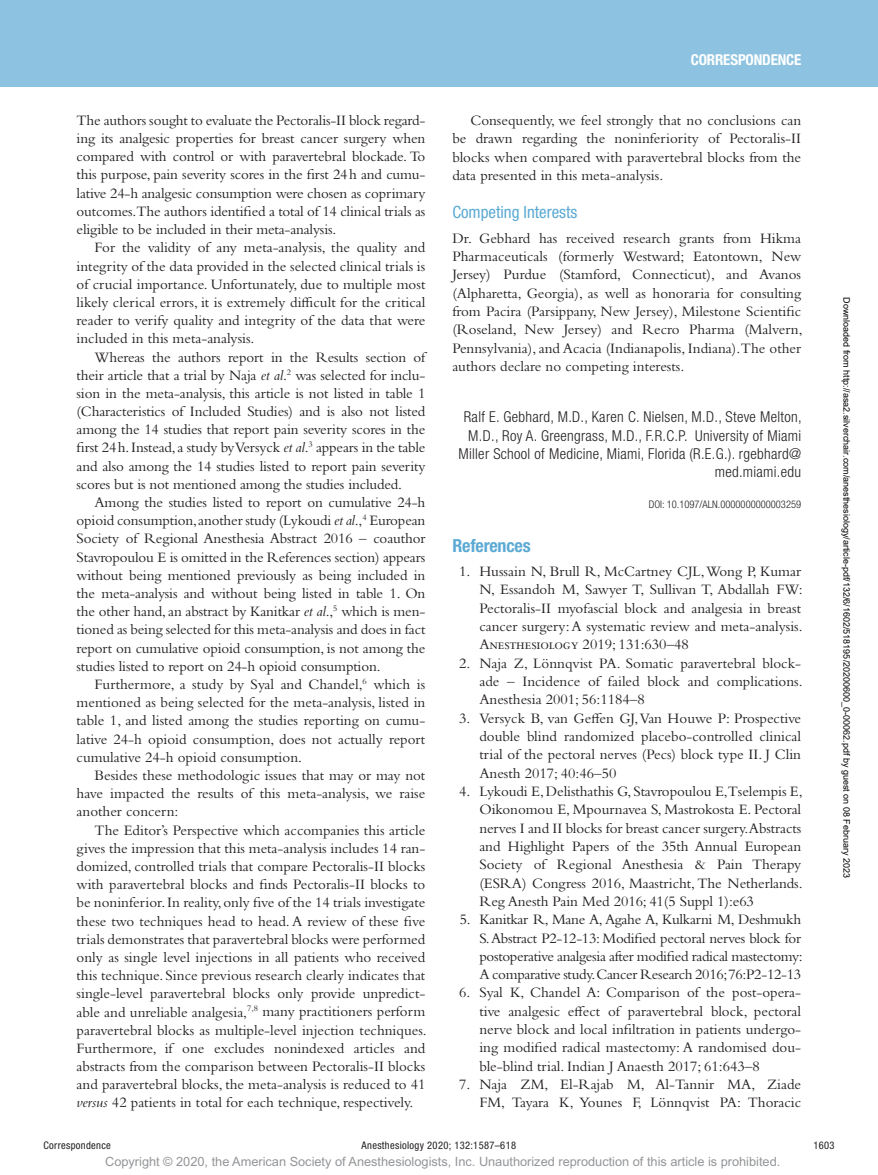
<style>
.page{position:relative;width:878px;height:1175px;background:#fff}
.page>*{position:absolute;margin:0;border:0;box-sizing:border-box;transform-origin:0 0}
.t1{font:700 condensed 18px "Helvetica Neue LT Std";letter-spacing:-.01em;color:#5caad4}
.t2{font:condensed 16.8px "Helvetica Neue LT Std";color:#5caad4}
.t3{font:15px/18.1px "Bembo Std";color:#231f20;text-align:justify}
.t4{font:300 condensed 15px/18.3px "Helvetica Neue LT Std";letter-spacing:.02em;color:#231f20;text-align:right}
.t5{font:700 condensed 15px "Helvetica Neue LT Std";letter-spacing:-.01em;color:#fff}
.t6{font:12.75px "Arial MT Std";color:#939598}
.t7{font:condensed 10.5px "Helvetica Neue LT Std";letter-spacing:.03em;color:#231f20}
.t8{font:300 condensed 10.5px "Helvetica Neue LT Std";color:#231f20}
.t9{font:9px "Arial";color:#000}
.s1{font-style:italic}
</style>
<div class="page">
<div style="left:0;top:0;width:878px;height:86px;background:#8dc3e0"></div>
<p class="t3" style="left:77px;top:111px;width:350px">The authors sought to evaluate the Pectoralis-II block regard&shy;ing its analgesic properties for breast cancer surgery when compared with control or with paravertebral blockade. To this purpose, pain severity scores in the first 24h and cumu&shy;lative 24-h analgesic consumption were chosen as coprimary outcomes.The authors identified a total of 14 clinical trials as eligible to be included in their meta-analysis.</p>
<p class="t3" style="left:77px;top:238px;width:350px;text-indent:18px">For the validity of any meta-analysis, the quality and integrity of the data provided in the selected clinical trials is of crucial importance. Unfortunately, due to multiple most likely clerical errors, it is extremely difficult for the critical reader to verify quality and integrity of the data that were included in this meta-analysis.</p>
<p class="t3" style="left:77px;top:347px;width:350px;text-indent:18px">Whereas the authors report in the Results section of their article that a trial by Naja <span class="s1">et al</span>.<sup>2</sup> was selected for inclu&shy;sion in the meta-analysis, this article is not listed in table 1 (Characteristics of Included Studies) and is also not listed among the 14 studies that report pain severity scores in the first 24h. Instead, a study by Versyck <span class="s1">et al</span>.<sup>3</sup> appears in the table and also among the 14 studies listed to report pain severity scores but is not mentioned among the studies included.</p>
<p class="t3" style="left:77px;top:493px;width:350px;text-indent:18px">Among the studies listed to report on cumulative 24-h opioid consumption, another study (Lykoudi <span class="s1">et al</span>.,<sup>4</sup> European Society of Regional Anesthesia Abstract 2016 – coauthor Stavropoulou E is omitted in the References section) appears without being mentioned previously as being included in the meta-analysis and without being listed in table 1. On the other hand, an abstract by Kanitkar <span class="s1">et al</span>.,<sup>5</sup> which is men&shy;tioned as being selected for this meta-analysis and does in fact report on cumulative opioid consumption, is not among the studies listed to report on 24-h opioid consumption.</p>
<p class="t3" style="left:77px;top:675px;width:350px;text-indent:18px">Furthermore, a study by Syal and Chandel,<sup>6</sup> which is mentioned as being selected for the meta-analysis, listed in table 1, and listed among the studies reporting on cumu&shy;lative 24-h opioid consumption, does not actually report cumulative 24-h opioid consumption.</p>
<p class="t3" style="left:77px;top:766px;width:350px;text-indent:18px">Besides these methodologic issues that may or may not have impacted the results of this meta-analysis, we raise another concern:</p>
<p class="t3" style="left:77px;top:820px;width:352px;text-indent:18px">The Editor’s Perspective which accompanies this article gives the impression that this meta-analysis includes 14 ran&shy;domized, controlled trials that compare Pectoralis-II blocks with paravertebral blocks and finds Pectoralis-II blocks to be noninferior. In reality, only five of the 14 trials investigate these two techniques head to head. A review of these five trials demonstrates that paravertebral blocks were performed only as single level injections in all patients who received this technique. Since previous research clearly indicates that single-level paravertebral blocks only provide unpredict&shy;able and unreliable analgesia,<sup>7,8</sup> many practitioners perform paravertebral blocks as multiple-level injection techniques.<br>Furthermore, if one excludes nonindexed articles and abstracts from the comparison between Pectoralis-II blocks and paravertebral blocks, the meta-analysis is reduced to 41 <span class="s1">versus</span> 42 patients in total for each technique, respectively.</p>
<p class="t5" style="left:690px;top:51px;width:112px">CORRESPONDENCE</p>
<p class="t3" style="left:452px;top:111px;width:350px;text-indent:18px">Consequently, we feel strongly that no conclusions can be drawn regarding the noninferiority of Pectoralis-II blocks when compared with paravertebral blocks from the data presented in this meta-analysis.</p>
<p class="t2" style="left:452px;top:202px;width:126px">Competing Interests</p>
<p class="t3" style="left:452px;top:228px;width:352px">Dr. Gebhard has received research grants from Hikma Pharmaceuticals (formerly Westward; Eatontown, New Jersey) Purdue (Stamford, Connecticut), and Avanos (Alpharetta, Georgia), as well as honoraria for consulting from Pacira (Parsippany, New Jersey), Milestone Scientific (Roseland, New Jersey) and Recro Pharma (Malvern, Pennsylvania), and Acacia (Indianapolis, Indiana).The other authors declare no competing interests.</p>
<p class="t4" style="left:458px;top:408px;width:344px">Ralf E. Gebhard, M.D., Karen C. Nielsen, M.D., Steve Melton, M.D., Roy A. Greengrass, M.D., F.R.C.P. University of Miami Miller School of Medicine, Miami, Florida (R.E.G.). rgebhard@ med.miami.edu</p>
<p class="t8" style="left:648px;top:498px;width:154px">DOI: 10.1097/ALN.0000000000003259</p>
<p class="t1" style="left:452px;top:534px;width:80px">REFERENCES</p>
<p class="t3" style="left:479px;top:562px;width:325px;text-indent:-20px">1. Hussain N, Brull R, McCartney CJL, Wong P, Kumar N, Essandoh M, Sawyer T, Sullivan T, Abdallah FW:<br>Pectoralis-II myofascial block and analgesia in breast cancer surgery: A systematic review and meta-analysis.<br>Anesthesiology 2019; 131:630–48</p>
<p class="t3" style="left:479px;top:653px;width:325px;text-indent:-20px">2. Naja Z, Lönnqvist PA. Somatic paravertebral block&shy;ade – Incidence of failed block and complications.<br>Anesthesia 2001; 56:1184–8</p>
<p class="t3" style="left:479px;top:708px;width:323px;text-indent:-20px">3. Versyck B, van Geffen GJ, Van Houwe P: Prospective double blind randomized placebo-controlled clinical trial of the pectoral nerves (Pecs) block type II. J Clin Anesth 2017; 40:46–50</p>
<p class="t3" style="left:479px;top:781px;width:325px;text-indent:-20px">4. Lykoudi E, Delisthathis G, Stavropoulou E,Tselempis E, Oikonomou E, Mpournavea S, Mastrokosta E. Pectoral nerves I and II blocks for breast cancer surgery.Abstracts and Highlight Papers of the 35th Annual European Society of Regional Anesthesia &amp; Pain Therapy (ESRA) Congress 2016, Maastricht, The Netherlands.<br>Reg Anesth Pain Med 2016; 41(5 Suppl 1):e63</p>
<p class="t3" style="left:479px;top:910px;width:325px;text-indent:-20px">5. Kanitkar R, Mane A, Agahe A, Kulkarni M, Deshmukh S. Abstract P2-12-13: Modified pectoral nerves block for postoperative analgesia after modified radical mastectomy:<br>A comparative study. Cancer Research 2016; 76:P2-12-13</p>
<p class="t3" style="left:479px;top:983px;width:323px;text-indent:-20px">6. Syal K, Chandel A: Comparison of the post-opera&shy;tive analgesic effect of paravertebral block, pectoral nerve block and local infiltration in patients undergo&shy;ing modified radical mastectomy: A randomised dou&shy;ble-blind trial. Indian J Anaesth 2017; 61:643–8</p>
<p class="t3" style="left:459px;top:1075px;width:343px;text-align:right">7. Naja ZM, El-Rajab M, Al-Tannir MA, Ziade<br>FM, Tayara K, Younes F, Lönnqvist PA: Thoracic</p>
<p class="t9" style="left:850px;top:297px;width:582px;rotate:90deg">Downloaded from http://asa2.silverchair.com/anesthesiology/article-pdf/132/6/1602/518195/20200600_0-00062.pdf by guest on 08 February 2023</p>
<p class="t7" style="left:44px;top:1139px;width:69px">Correspondence</p>
<p class="t7" style="left:361px;top:1139px;width:156px">Anesthesiology 2020; 132:1587–618</p>
<p class="t7" style="left:813px;top:1139px;width:23px">1603</p>
<p class="t6" style="left:105px;top:1154px;width:676px">Copyright © 2020, the American Society of Anesthesiologists, Inc. Unauthorized reproduction of this article is prohibited.</p>
</div>
